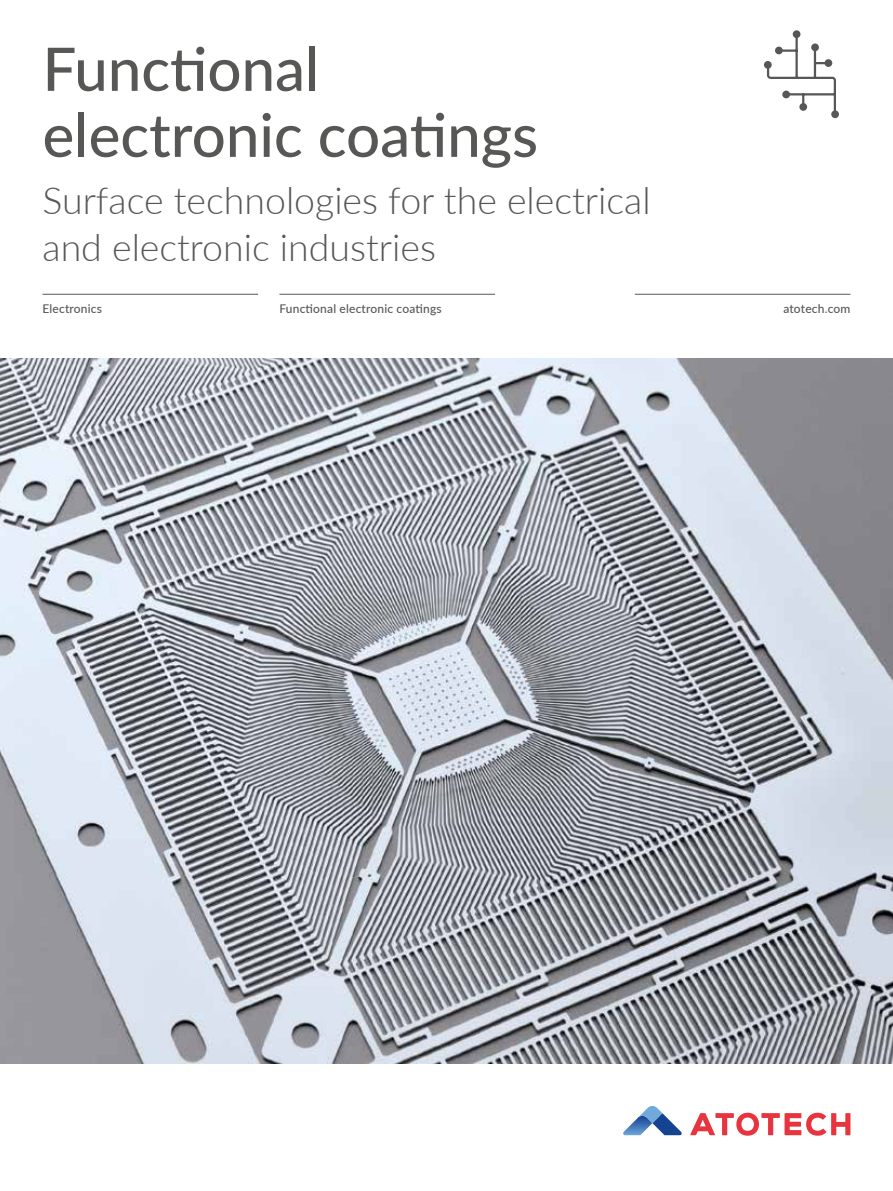
<style>
.page{position:relative;width:893px;height:1191px;background:#fff}
.page>*{position:absolute;margin:0;border:0;box-sizing:border-box;transform-origin:0 0}
.t1{font:500 60px/66px "Lato";color:#575756}
.t2{font:300 37.5px/46.8px "Lato";color:#575756}
.t3{font:500 12px "Lato";letter-spacing:.015em;color:#575756}
</style>
<div class="page">
<img style="left:0;top:358px;width:893px;height:705px">
<svg style="left:690px;top:1112px;width:160px;height:23px"></svg>
<svg style="left:623px;top:1106px;width:59px;height:29px"></svg>
<hr style="left:635px;top:294px;width:215px;height:1px;background:#575756">
<hr style="left:43px;top:294px;width:215px;height:1px;background:#575756">
<hr style="left:279px;top:294px;width:216px;height:1px;background:#575756">
<svg style="left:767px;top:32px;width:69px;height:79px"></svg>
<div style="left:811px;top:43px;width:8px;height:8px;background:#575756;border-radius:50%"></div>
<div style="left:793px;top:30px;width:7px;height:8px;background:#575756;border-radius:50%"></div>
<div style="left:782px;top:91px;width:8px;height:7px;background:#575756;border-radius:50%"></div>
<div style="left:831px;top:110px;width:8px;height:8px;background:#575756;border-radius:50%"></div>
<div style="left:824px;top:59px;width:8px;height:8px;background:#575756;border-radius:50%"></div>
<div style="left:764px;top:61px;width:8px;height:8px;background:#575756;border-radius:50%"></div>
<div style="left:775px;top:47px;width:8px;height:7px;background:#575756;border-radius:50%"></div>
<div style="left:799px;top:103px;width:8px;height:8px;background:#575756;border-radius:50%"></div>
<h1 class="t1" style="left:43px;top:33px;width:497px">Functional electronic coatings</h1>
<p class="t2" style="left:43px;top:176px;width:610px">Surface technologies for the electrical and electronic industries</p>
<p class="t3" style="left:43px;top:300px;width:61px">Electronics</p>
<p class="t3" style="left:279px;top:300px;width:164px">Functional electronic coatings</p>
<p class="t3" style="left:783px;top:300px;width:69px">atotech.com</p>
</div>
